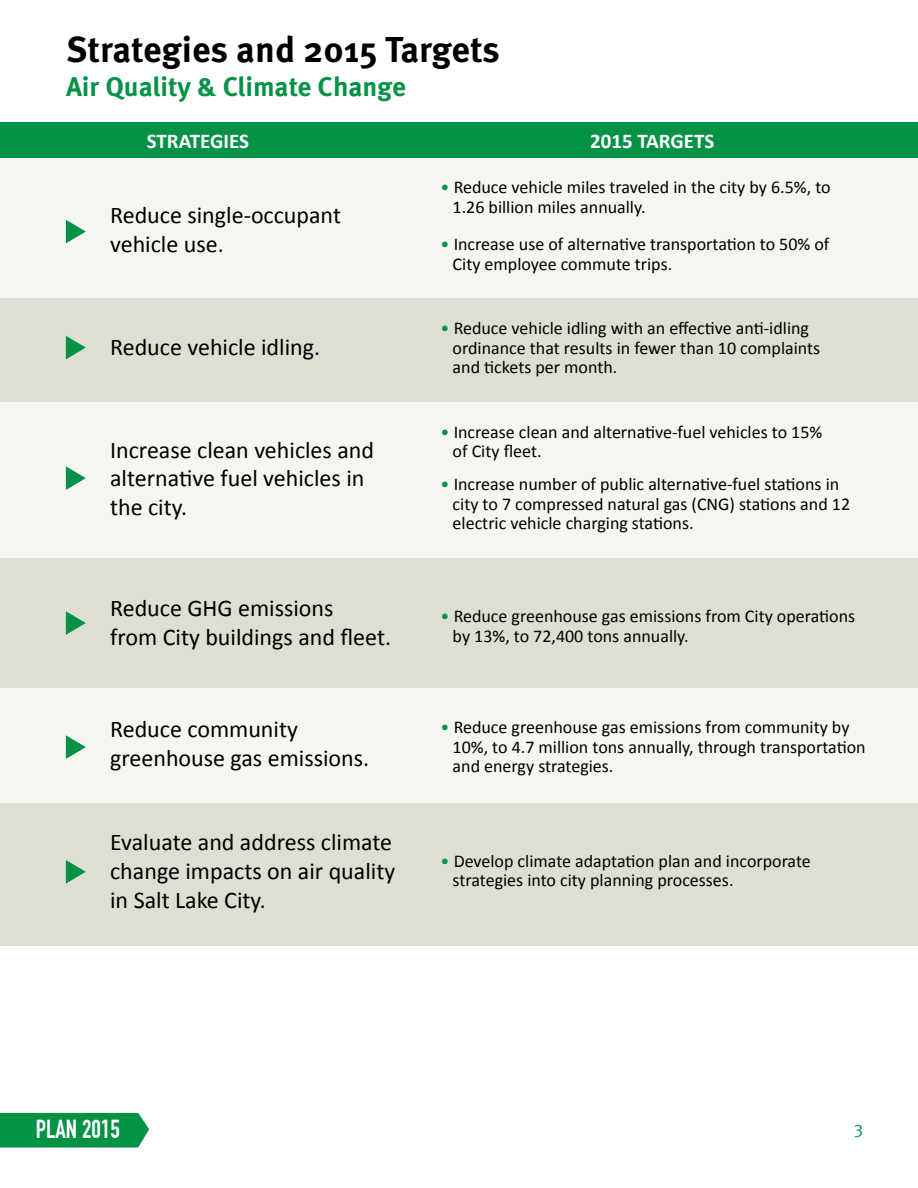
<style>
.page{position:relative;width:918px;height:1188px;background:#fff}
.page>*{position:absolute;margin:0;border:0;box-sizing:border-box;transform-origin:0 0}
.t1{font:700 36px "Meta Pro";color:#000}
.t2{font:700 27px "Meta Pro";color:#039246}
.t3{font:25.5px "DIN Engschrift LT";color:#fff}
.t4{font:24px/28.8px "Calibri";color:#000}
.t5{font:700 21px "Calibri";color:#fff}
.t6{font:18px/19.5px "Calibri";color:#000}
.t7{font:18px "Meta Pro";color:#039246}
.s1{color:#039246}
</style>
<div class="page">
<div style="left:0;top:1113px;width:149px;height:35px;background:#039246"></div>
<div style="left:0;top:159px;width:918px;height:139px;background:#f6f5f0"></div>
<div style="left:0;top:299px;width:918px;height:103px;background:#deded2"></div>
<div style="left:0;top:402px;width:918px;height:156px;background:#f6f5f0"></div>
<div style="left:0;top:559px;width:918px;height:129px;background:#deded2"></div>
<div style="left:0;top:801px;width:918px;height:145px;background:#deded2"></div>
<div style="left:0;top:688px;width:918px;height:114px;background:#f6f5f0"></div>
<svg style="left:66px;top:220px;width:20px;height:23px"></svg>
<svg style="left:66px;top:336px;width:20px;height:23px"></svg>
<svg style="left:66px;top:466px;width:20px;height:24px"></svg>
<svg style="left:66px;top:611px;width:20px;height:24px"></svg>
<svg style="left:66px;top:735px;width:20px;height:24px"></svg>
<svg style="left:66px;top:860px;width:20px;height:24px"></svg>
<div style="left:0;top:122px;width:918px;height:36px;background:#039246"></div>
<h1 class="t1" style="left:66px;top:26px;width:435px">Strategies and 2015 Targets</h1>
<h2 class="t2" style="left:66px;top:70px;width:342px">Air Quality &amp; Climate Change</h2>
<p class="t5" style="left:147px;top:128px;width:104px">STRATEGIES</p>
<p class="t5" style="left:590px;top:128px;width:126px">2015 TARGETS</p>
<h3 class="t4" style="left:110px;top:200px;width:232px">Reduce single-occupant vehicle use.</h3>
<h3 class="t4" style="left:110px;top:331px;width:211px">Reduce vehicle idling.</h3>
<h3 class="t4" style="left:110px;top:434px;width:265px">Increase clean vehicles and alternative fuel vehicles in the city.</h3>
<h3 class="t4" style="left:110px;top:593px;width:282px">Reduce GHG emissions<br>from City buildings and fleet.</h3>
<h3 class="t4" style="left:110px;top:713px;width:261px">Reduce community greenhouse gas emissions.</h3>
<h3 class="t4" style="left:110px;top:827px;width:287px">Evaluate and address climate change impacts on air quality in Salt Lake City.</h3>
<p class="t6" style="left:453px;top:177px;width:380px;text-indent:-12px"><span class="s1">•</span> Reduce vehicle miles traveled in the city by 6.5%, to<br>1.26 billion miles annually.</p>
<p class="t6" style="left:453px;top:234px;width:378px;text-indent:-12px"><span class="s1">•</span> Increase use of alternative transportation to 50% of<br>City employee commute trips.</p>
<p class="t6" style="left:453px;top:318px;width:369px;text-indent:-12px"><span class="s1">•</span> Reduce vehicle idling with an effective anti-idling ordinance that results in fewer than 10 complaints and tickets per month.</p>
<p class="t6" style="left:453px;top:421px;width:371px;text-indent:-12px"><span class="s1">•</span> Increase clean and alternative-fuel vehicles to 15% of City fleet.</p>
<p class="t6" style="left:453px;top:474px;width:399px;text-indent:-12px"><span class="s1">•</span> Increase number of public alternative-fuel stations in city to 7 compressed natural gas (CNG) stations and 12 electric vehicle charging stations.</p>
<p class="t6" style="left:453px;top:606px;width:404px;text-indent:-12px"><span class="s1">•</span> Reduce greenhouse gas emissions from City operations by 13%, to 72,400 tons annually.</p>
<p class="t6" style="left:453px;top:717px;width:414px;text-indent:-12px"><span class="s1">•</span> Reduce greenhouse gas emissions from community by<br>10%, to 4.7 million tons annually, through transportation and energy strategies.</p>
<p class="t6" style="left:453px;top:850px;width:360px;text-indent:-12px"><span class="s1">•</span> Develop climate adaptation plan and incorporate strategies into city planning processes.</p>
<h3 class="t3" style="left:36px;top:1114px;width:86px">PLAN 2015</h3>
<p class="t7" style="left:854px;top:1116px;width:11px">3</p>
</div>
